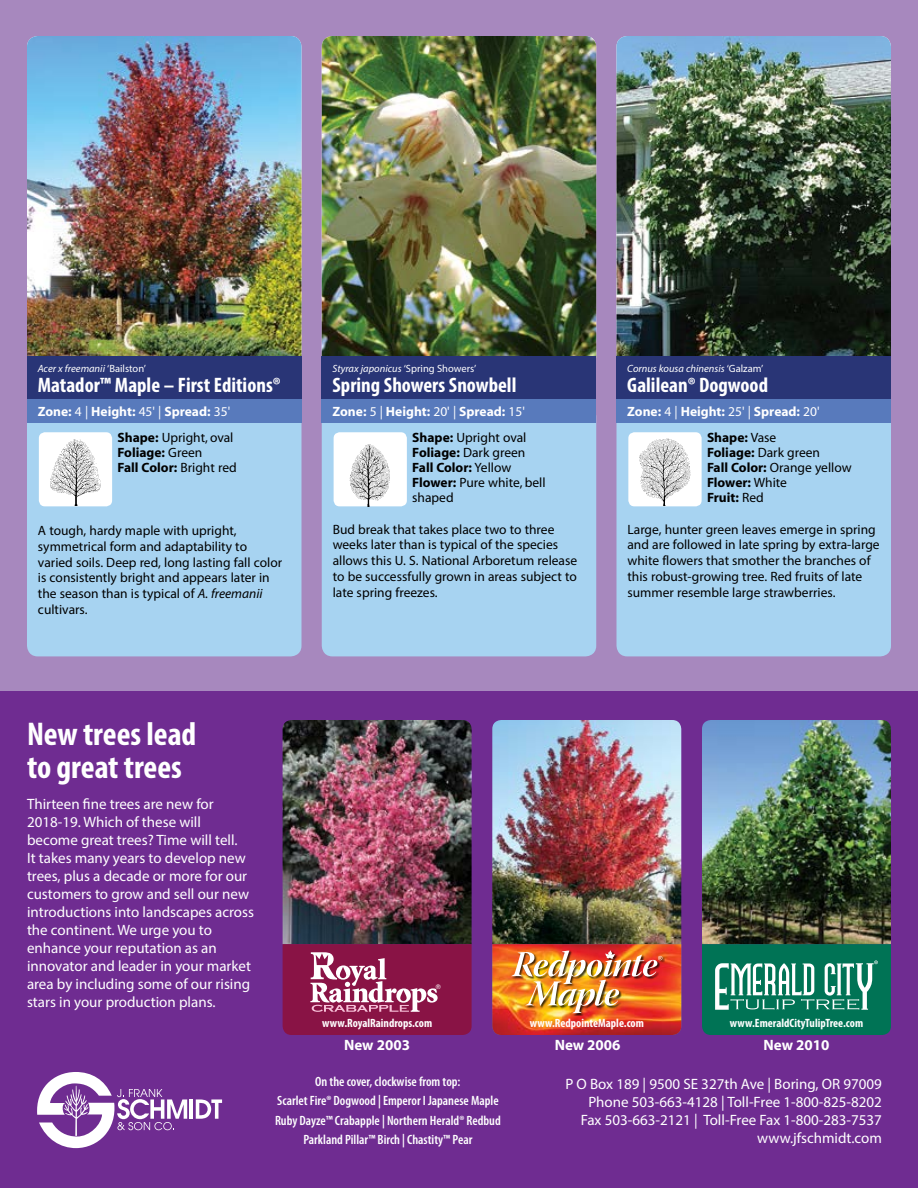
<style>
.page{position:relative;width:918px;height:1188px;background:#fff}
.page>*{position:absolute;margin:0;border:0;box-sizing:border-box;transform-origin:0 0}
.t1{font:700 condensed 33px/33px "Myriad Pro";color:#fff}
.t2{font:700 condensed 21px "Myriad Pro";color:#fff}
.t3{font:15px/18px "Myriad Pro";color:#fff;text-align:right}
.t4{font:700 15px "Myriad Pro";color:#fff}
.t5{font:13.5px/15.8px "Myriad Pro";color:#000}
.t6{font:600 condensed 13.5px/19.5px "Myriad Pro";color:#fff;text-align:center}
.t7{font:13.5px/15px "Myriad";color:#000}
.t8{font:700 13.5px "Myriad";color:#fff}
.t9{font:700 13.5px/15px "Myriad";color:#000}
.t10{font:700 condensed 12px "Myriad Pro";color:#fff}
.t11{font:italic 10.5px "Myriad Pro";color:#fff}
.t12{font:6.15px "Helvetica Neue";color:#fff}
.s1{font-style:normal}
.s2{font-weight:400}
.s3{font-weight:700}
.s4{font-style:italic}
</style>
<div class="page">
<div style="left:0;top:0;width:918px;height:796px;background:#a788be"></div>
<img style="left:27px;top:36px;width:275px;height:321px">
<div style="left:27px;top:423px;width:275px;height:233px;background:#a7d3f1"></div>
<div style="left:39px;top:432px;width:73px;height:74px;background:#fff;border-radius:6px"></div>
<img style="left:50px;top:439px;width:51px;height:67px">
<div style="left:27px;top:357px;width:275px;height:42px;background:#293576"></div>
<div style="left:27px;top:399px;width:275px;height:24px;background:#587abc"></div>
<img style="left:322px;top:36px;width:274px;height:321px">
<div style="left:322px;top:423px;width:274px;height:233px;background:#a7d3f1"></div>
<div style="left:334px;top:432px;width:73px;height:74px;background:#fff;border-radius:6px"></div>
<img style="left:349px;top:444px;width:41px;height:62px">
<div style="left:322px;top:357px;width:274px;height:42px;background:#293576"></div>
<div style="left:322px;top:399px;width:274px;height:24px;background:#587abc"></div>
<img style="left:616px;top:36px;width:275px;height:321px">
<div style="left:616px;top:423px;width:275px;height:233px;background:#a7d3f1"></div>
<div style="left:628px;top:432px;width:74px;height:74px;background:#fff;border-radius:6px"></div>
<img style="left:639px;top:439px;width:52px;height:67px">
<div style="left:616px;top:357px;width:275px;height:42px;background:#293576"></div>
<div style="left:616px;top:399px;width:275px;height:24px;background:#587abc"></div>
<div style="left:0;top:691px;width:918px;height:497px;background:#6f2c91"></div>
<svg style="left:37px;top:1072px;width:150px;height:76px"></svg>
<hr style="left:190px;top:1099px;width:3px;height:20px;background:#fff">
<svg style="left:196px;top:1099px;width:26px;height:20px"></svg>
<img style="left:283px;top:720px;width:189px;height:224px">
<svg style="left:283px;top:944px;width:189px;height:91px;background:#98325d"></svg>
<img style="left:492px;top:720px;width:189px;height:224px">
<img style="left:492px;top:944px;width:189px;height:91px">
<img style="left:702px;top:720px;width:189px;height:224px">
<svg style="left:702px;top:944px;width:189px;height:91px;background:#27886f"></svg>
<p class="t11" style="left:38px;top:362px;width:110px">Acer x freemanii <span class="s1">‘Bailston’</span></p>
<h2 class="t2" style="left:38px;top:372px;width:244px">Matador™ Maple – First Editions®</h2>
<p class="t8" style="left:38px;top:404px;width:194px">Zone: <span class="s2">4 |</span> Height: <span class="s2">45' |</span> Spread: <span class="s2">35'</span></p>
<p class="t7" style="left:118px;top:431px;width:121px"><span class="s3">Shape:</span> Upright, oval<br><span class="s3">Foliage:</span> Green<br><span class="s3">Fall Color:</span> Bright red</p>
<p class="t5" style="left:38px;top:522px;width:246px">A tough, hardy maple with upright, symmetrical form and adaptability to varied soils. Deep red, long lasting fall color is consistently bright and appears later in the season than is typical of <span class="s4">A. freemanii </span>cultivars.</p>
<p class="t11" style="left:333px;top:362px;width:145px">Styrax japonicus <span class="s1">‘Spring Showers’</span></p>
<h2 class="t2" style="left:333px;top:372px;width:185px">Spring Showers Snowbell</h2>
<p class="t8" style="left:333px;top:404px;width:194px">Zone: <span class="s2">5 |</span> Height: <span class="s2">20' |</span> Spread: <span class="s2">15'</span></p>
<p class="t7" style="left:412px;top:431px;width:135px"><span class="s3">Shape:</span> Upright oval<br><span class="s3">Foliage:</span> Dark green<br><span class="s3">Fall Color:</span> Yellow<br><span class="s3">Flower:</span> Pure white, bell shaped</p>
<p class="t5" style="left:333px;top:521px;width:246px">Bud break that takes place two to three weeks later than is typical of the species allows this U. S. National Arboretum release to be successfully grown in areas subject to late spring freezes.</p>
<p class="t11" style="left:627px;top:362px;width:138px">Cornus kousa chinensis <span class="s1">‘Galzam’</span></p>
<h2 class="t2" style="left:627px;top:372px;width:142px">Galilean® Dogwood</h2>
<p class="t8" style="left:627px;top:404px;width:194px">Zone: <span class="s2">4 |</span> Height: <span class="s2">25' |</span> Spread: <span class="s2">20'</span></p>
<p class="t9" style="left:707px;top:430px;width:146px">Shape: <span class="s2">Vase<br></span>Foliage: <span class="s2">Dark green<br></span>Fall Color: <span class="s2">Orange yellow<br></span>Flower: <span class="s2">White<br></span>Fruit: <span class="s2">Red</span></p>
<p class="t5" style="left:627px;top:521px;width:254px">Large, hunter green leaves emerge in spring and are followed in late spring by extra-large white flowers that smother the branches of this robust-growing tree. Red fruits of late summer resemble large strawberries.</p>
<h1 class="t1" style="left:27px;top:717px;width:171px">New trees lead to great trees</h1>
<p class="t3" style="left:27px;top:795px;width:229px;text-align:left">Thirteen fine trees are new for<br>2018-19. Which of these will become great trees? Time will tell.<br>It takes many years to develop new trees, plus a decade or more for our customers to grow and sell our new introductions into landscapes across the continent. We urge you to enhance your reputation as an innovator and leader in your market area by including some of our rising stars in your production plans.</p>
<p class="t12" style="left:436px;top:983px;width:6px">®</p>
<p class="t10" style="left:322px;top:1015px;width:112px">www.RoyalRaindrops.com</p>
<p class="t10" style="left:530px;top:1015px;width:116px">www.RedpointeMaple.com</p>
<p class="t10" style="left:730px;top:1015px;width:135px">www.EmeraldCityTulipTree.com</p>
<p class="t4" style="left:344px;top:1036px;width:67px">New 2003</p>
<p class="t4" style="left:555px;top:1036px;width:67px">New 2006</p>
<p class="t4" style="left:764px;top:1036px;width:67px">New 2010</p>
<p class="t6" style="left:275px;top:1072px;width:227px">On the cover, clockwise from top:<br>Scarlet Fire® Dogwood | Emperor I Japanese Maple Ruby Dayze™ Crabapple | Northern Herald® Redbud Parkland Pillar™ Birch | Chastity™ Pear</p>
<p class="t3" style="left:565px;top:1074px;width:318px">P O Box 189 | 9500 SE 327th Ave | Boring, OR 97009<br>Phone 503-663-4128 | Toll-Free 1-800-825-8202<br>Fax 503-663-2121 | Toll-Free Fax 1-800-283-7537 www.jfschmidt.com</p>
</div>
